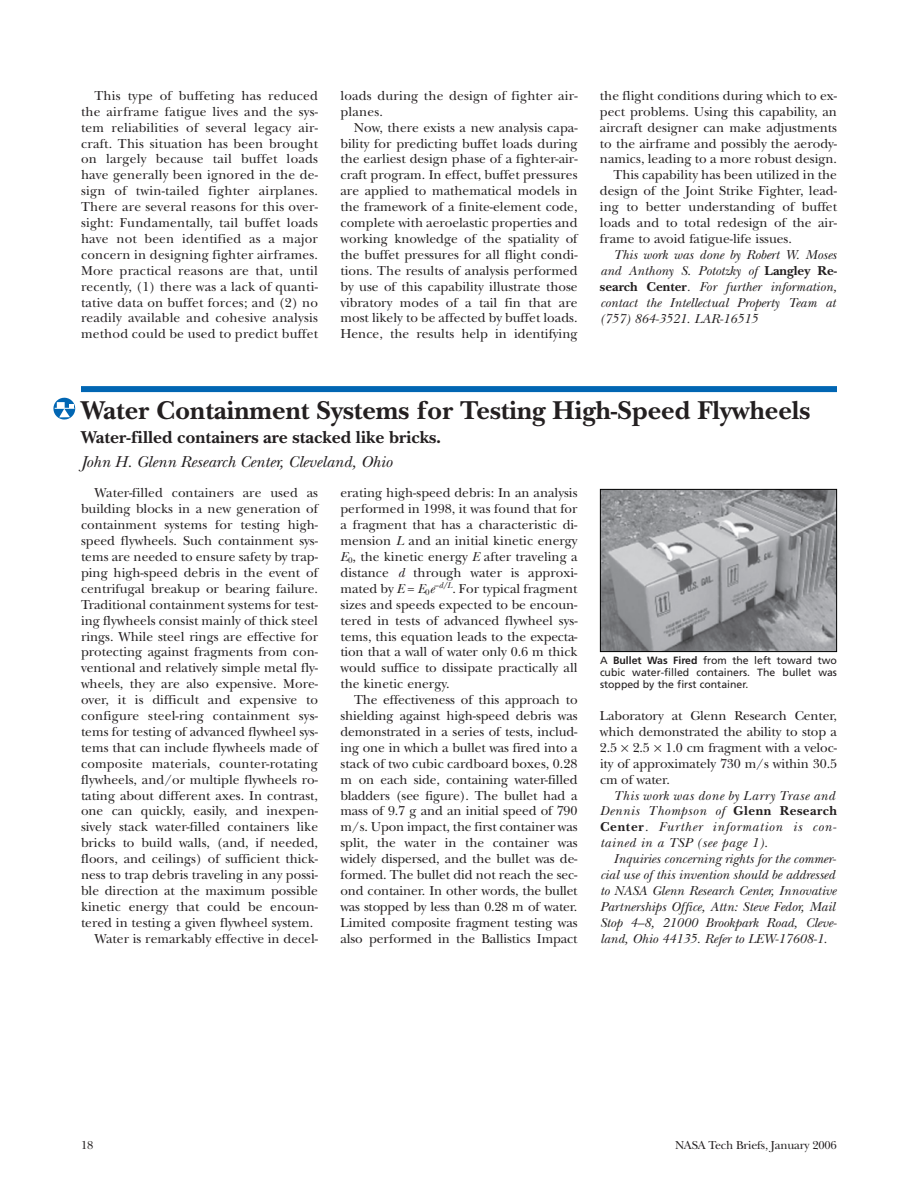
<style>
.page{position:relative;width:918px;height:1188px;background:#fff}
.page>*{position:absolute;margin:0;border:0;box-sizing:border-box;transform-origin:0 0}
.t1{font:700 27px "New Baskerville";color:#231f20}
.t2{font:700 18px "New Baskerville";color:#231f20}
.t3{font:italic 16.5px "New Baskerville";color:#231f20}
.t4{font:13.5px/15.9px "New Baskerville";color:#231f20;text-align:justify}
.t5{font:italic 13.5px/15.9px "New Baskerville";color:#231f20;text-align:justify}
.t6{font:italic 13.5px/15.9px "New Baskerville";letter-spacing:.035em;color:#231f20}
.t7{font:12px "New Baskerville";letter-spacing:-.015em;color:#231f20}
.t8{font:10.5px/12px "Frutiger";color:#231f20;text-align:justify}
.s1{font-weight:700;font-style:normal}
.s2{font-style:italic}
.s3{font-weight:700}
.s4{font-size:10.65px}
</style>
<div class="page">
<div style="left:81px;top:386px;width:756px;height:6px;background:#0166b3"></div>
<img style="left:602px;top:491px;width:233px;height:159px">
<div style="left:600px;top:489px;width:237px;height:163px;border:1px solid #000"></div>
<svg style="left:53px;top:398px;width:22px;height:22px"></svg>
<p class="t4" style="left:81px;top:89px;width:239px;text-indent:14px">This type of buffeting has reduced the airframe fatigue lives and the sys&shy;tem reliabilities of several legacy air&shy;craft. This situation has been brought on largely because tail buffet loads have generally been ignored in the de&shy;sign of twin-tailed fighter airplanes.<br>There are several reasons for this over&shy;sight: Fundamentally, tail buffet loads have not been identified as a major concern in designing fighter airframes.<br>More practical reasons are that, until recently, (1) there was a lack of quanti&shy;tative data on buffet forces; and (2) no readily available and cohesive analysis method could be used to predict buffet</p>
<p class="t4" style="left:340px;top:89px;width:239px">loads during the design of fighter air&shy;planes.</p>
<p class="t4" style="left:340px;top:121px;width:239px;text-indent:14px">Now, there exists a new analysis capa&shy;bility for predicting buffet loads during the earliest design phase of a fighter-air&shy;craft program. In effect, buffet pressures are applied to mathematical models in the framework of a finite-element code, complete with aeroelastic properties and working knowledge of the spatiality of the buffet pressures for all flight condi&shy;tions. The results of analysis performed by use of this capability illustrate those vibratory modes of a tail fin that are most likely to be affected by buffet loads.<br>Hence, the results help in identifying</p>
<p class="t4" style="left:600px;top:89px;width:239px">the flight conditions during which to ex-</p>
<p class="t4" style="left:600px;top:105px;width:239px">pect problems. Using this capability, an</p>
<p class="t4" style="left:600px;top:121px;width:239px">aircraft designer can make adjustments</p>
<p class="t4" style="left:600px;top:137px;width:239px">to the airframe and possibly the aerody-</p>
<p class="t4" style="left:600px;top:153px;width:239px">namics, leading to a more robust design.</p>
<p class="t4" style="left:613px;top:169px;width:225px">This capability has been utilized in the</p>
<p class="t4" style="left:600px;top:184px;width:239px">design of the Joint Strike Fighter, lead-</p>
<p class="t4" style="left:600px;top:200px;width:239px">ing to better understanding of buffet</p>
<p class="t4" style="left:600px;top:216px;width:239px">loads and to total redesign of the air-</p>
<p class="t4" style="left:600px;top:232px;width:194px">frame to avoid fatigue-life issues.</p>
<p class="t5" style="left:600px;top:248px;width:239px;text-indent:14px">This work was done by Robert W. Moses and Anthony S. Pototzky of <span class="s1">Langley Re&shy;search Center</span>. For further information, contact the Intellectual Property Team at (757) 864-3521. LAR-16515</p>
<h1 class="t1" style="left:81px;top:401px;width:731px">Water Containment Systems for Testing High-Speed Flywheels</h1>
<h2 class="t2" style="left:81px;top:431px;width:362px">Water-filled containers are stacked like bricks.</h2>
<p class="t3" style="left:81px;top:456px;width:313px">John H. Glenn Research Center, Cleveland, Ohio</p>
<p class="t4" style="left:94px;top:487px;width:225px">Water-filled containers are used as</p>
<p class="t4" style="left:81px;top:502px;width:239px">building blocks in a new generation of</p>
<p class="t4" style="left:81px;top:518px;width:239px">containment systems for testing high-</p>
<p class="t4" style="left:81px;top:534px;width:239px">speed flywheels. Such containment sys-</p>
<p class="t4" style="left:81px;top:550px;width:239px">tems are needed to ensure safety by trap-</p>
<p class="t4" style="left:81px;top:566px;width:239px">ping high-speed debris in the event of</p>
<p class="t4" style="left:81px;top:582px;width:239px">centrifugal breakup or bearing failure.</p>
<p class="t4" style="left:81px;top:598px;width:239px">Traditional containment systems for test-</p>
<p class="t4" style="left:81px;top:614px;width:239px">ing flywheels consist mainly of thick steel</p>
<p class="t4" style="left:81px;top:630px;width:239px">rings. While steel rings are effective for</p>
<p class="t4" style="left:81px;top:646px;width:239px">protecting against fragments from con-</p>
<p class="t4" style="left:81px;top:661px;width:239px">ventional and relatively simple metal fly-</p>
<p class="t4" style="left:81px;top:677px;width:239px">wheels, they are also expensive. More-</p>
<p class="t4" style="left:81px;top:693px;width:239px">over, it is difficult and expensive to</p>
<p class="t4" style="left:81px;top:709px;width:239px">configure steel-ring containment sys-</p>
<p class="t4" style="left:81px;top:725px;width:239px">tems for testing of advanced flywheel sys-</p>
<p class="t4" style="left:81px;top:741px;width:239px">tems that can include flywheels made of</p>
<p class="t4" style="left:81px;top:757px;width:238px">composite materials, counter-rotating</p>
<p class="t4" style="left:81px;top:773px;width:239px">flywheels, and/or multiple flywheels ro-</p>
<p class="t4" style="left:81px;top:789px;width:239px">tating about different axes. In contrast,</p>
<p class="t4" style="left:81px;top:805px;width:239px">one can quickly, easily, and inexpen-</p>
<p class="t4" style="left:81px;top:820px;width:239px">sively stack water-filled containers like</p>
<p class="t4" style="left:81px;top:836px;width:239px">bricks to build walls, (and, if needed,</p>
<p class="t4" style="left:81px;top:852px;width:239px">floors, and ceilings) of sufficient thick-</p>
<p class="t4" style="left:81px;top:868px;width:239px">ness to trap debris traveling in any possi-</p>
<p class="t4" style="left:81px;top:884px;width:239px">ble direction at the maximum possible</p>
<p class="t4" style="left:81px;top:900px;width:239px">kinetic energy that could be encoun-</p>
<p class="t4" style="left:81px;top:916px;width:234px">tered in testing a given flywheel system.</p>
<p class="t4" style="left:94px;top:932px;width:225px">Water is remarkably effective in decel-</p>
<p class="t4" style="left:340px;top:487px;width:239px">erating high-speed debris: In an analysis performed in 1998, it was found that for a fragment that has a characteristic di&shy;mension <span class="s2">L</span> and an initial kinetic energy <span class="s2">E</span><sub>0</sub>, the kinetic energy <span class="s2">E</span> after traveling a distance <span class="s2">d</span> through water is approxi&shy;mated by <span class="s2">E</span> = <span class="s2">E</span><sub>0</sub><span class="s2">e</span><sup>–</sup><sup>d/L</sup>. For typical fragment sizes and speeds expected to be encoun&shy;tered in tests of advanced flywheel sys&shy;tems, this equation leads to the expecta&shy;tion that a wall of water only 0.6 m thick would suffice to dissipate practically all the kinetic energy.</p>
<p class="t4" style="left:341px;top:693px;width:239px;text-indent:14px">The effectiveness of this approach to shielding against high-speed debris was demonstrated in a series of tests, includ&shy;ing one in which a bullet was fired into a stack of two cubic cardboard boxes, 0.28 m on each side, containing water-filled bladders (see figure). The bullet had a mass of 9.7 g and an initial speed of 790 m/s. Upon impact, the first container was split, the water in the container was widely dispersed, and the bullet was de&shy;formed. The bullet did not reach the sec&shy;ond container. In other words, the bullet was stopped by less than 0.28 m of water.<br>Limited composite fragment testing was also performed in the Ballistics Impact</p>
<p class="t8" style="left:600px;top:656px;width:239px">A <span class="s3">Bullet Was Fired</span> from the left toward two cubic water-filled containers. The bullet was stopped by the first container. <span class="s4">LEW-17608</span></p>
<p class="t4" style="left:600px;top:709px;width:239px">Laboratory at Glenn Research Center, which demonstrated the ability to stop a 2.5 2.5 1.0 cm fragment with a veloc&shy;ity of approximately 730 m/s within 30.5 cm of water.</p>
<p class="t6" style="left:600px;top:789px;width:239px;text-indent:14px">This work was done by Larry Trase and Dennis Thompson of <span class="s1">Glenn Research Center</span>. Further information is con&shy;tained in a TSP (see page 1).</p>
<p class="t5" style="left:600px;top:852px;width:238px;text-align:left;text-indent:14px">Inquiries concerning rights for the commer&shy;cial use of this invention should be addressed to NASA Glenn Research Center, Innovative Partnerships Office, Attn: Steve Fedor, Mail Stop 4–8, 21000 Brookpark Road, Cleve&shy;land, Ohio 44135. Refer to LEW-17608-1.</p>
<p class="t7" style="left:81px;top:1141px;width:14px">18</p>
<p class="t7" style="left:675px;top:1141px;width:163px">NASA Tech Briefs, January 2006</p>
</div>
